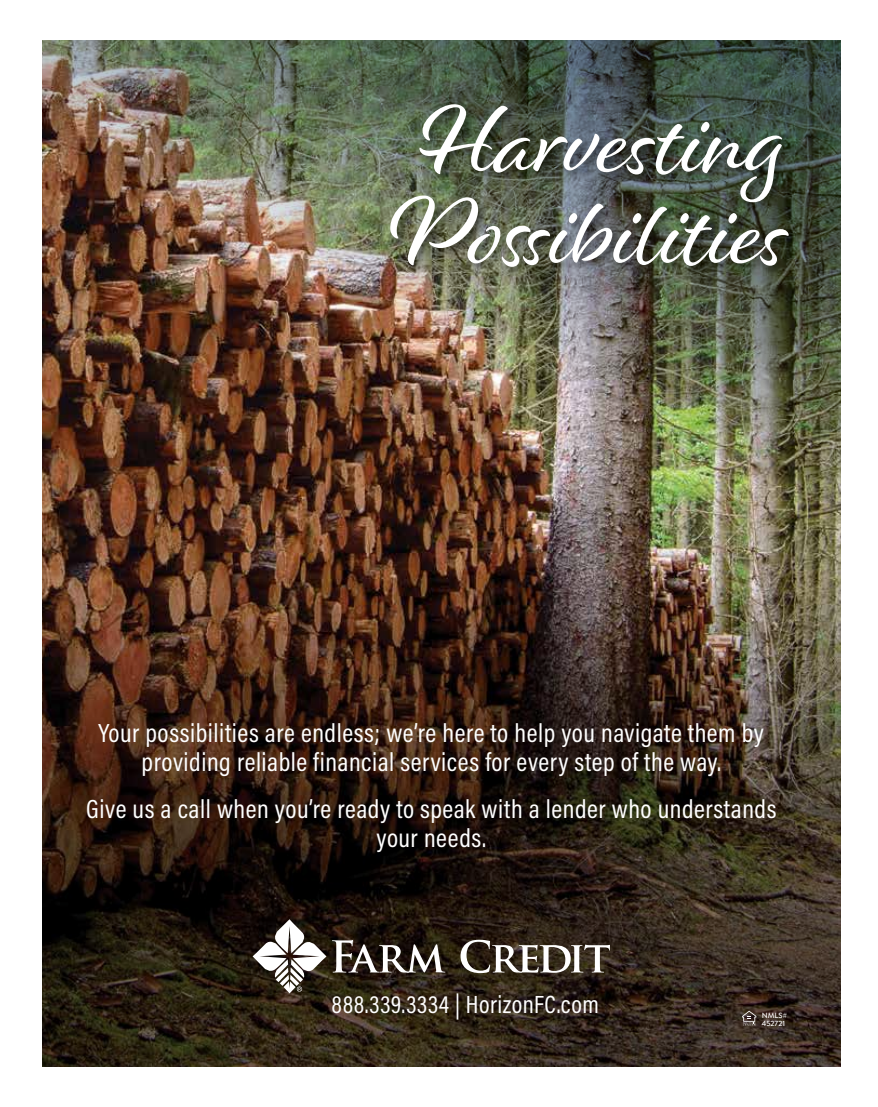
<style>
.page{position:relative;width:878px;height:1107px;background:#fff}
.page>*{position:absolute;margin:0;border:0;box-sizing:border-box;transform-origin:0 0}
.t1{font:100.5px/91.2px "Alisha";color:#fff}
.t2{font:26.4px/29.1px "Acumin Pro Cond";letter-spacing:.02em;color:#fff;text-align:center}
.t3{font:25.05px "Acumin Pro Cond";letter-spacing:.02em;color:#fff}
.t4{font:500 7.5px/7.5px "Brandon Grotesque";color:#fff}
</style>
<div class="page">
<svg style="left:42px;top:612px;width:798px;height:454px;background:#332418"></svg>
<img style="left:42px;top:40px;width:798px;height:572px">
<div style="left:387px;top:101px;width:412px;height:177px;background:#000;opacity:.49"></div>
<svg style="left:332px;top:940px;width:113px;height:33px"></svg>
<svg style="left:460px;top:940px;width:150px;height:33px"></svg>
<svg style="left:252px;top:919px;width:74px;height:74px"></svg>
<svg style="left:742px;top:1011px;width:14px;height:15px"></svg>
<h1 class="t1" style="left:390px;top:93px;width:400px">Harvesting<br>Possibilities</h1>
<p class="t2" style="left:99px;top:718px;width:667px">Your possibilities are endless; we’re here to help you navigate them by providing reliable financial services for every step of the way.</p>
<p class="t2" style="left:86px;top:794px;width:692px">Give us a call when you’re ready to speak with a lender who understands your needs.</p>
<p class="t3" style="left:331px;top:988px;width:269px">888.339.3334 | HorizonFC.com</p>
<p class="t4" style="left:761px;top:1012px;width:27px">NMLS#<br>452721</p>
</div>
